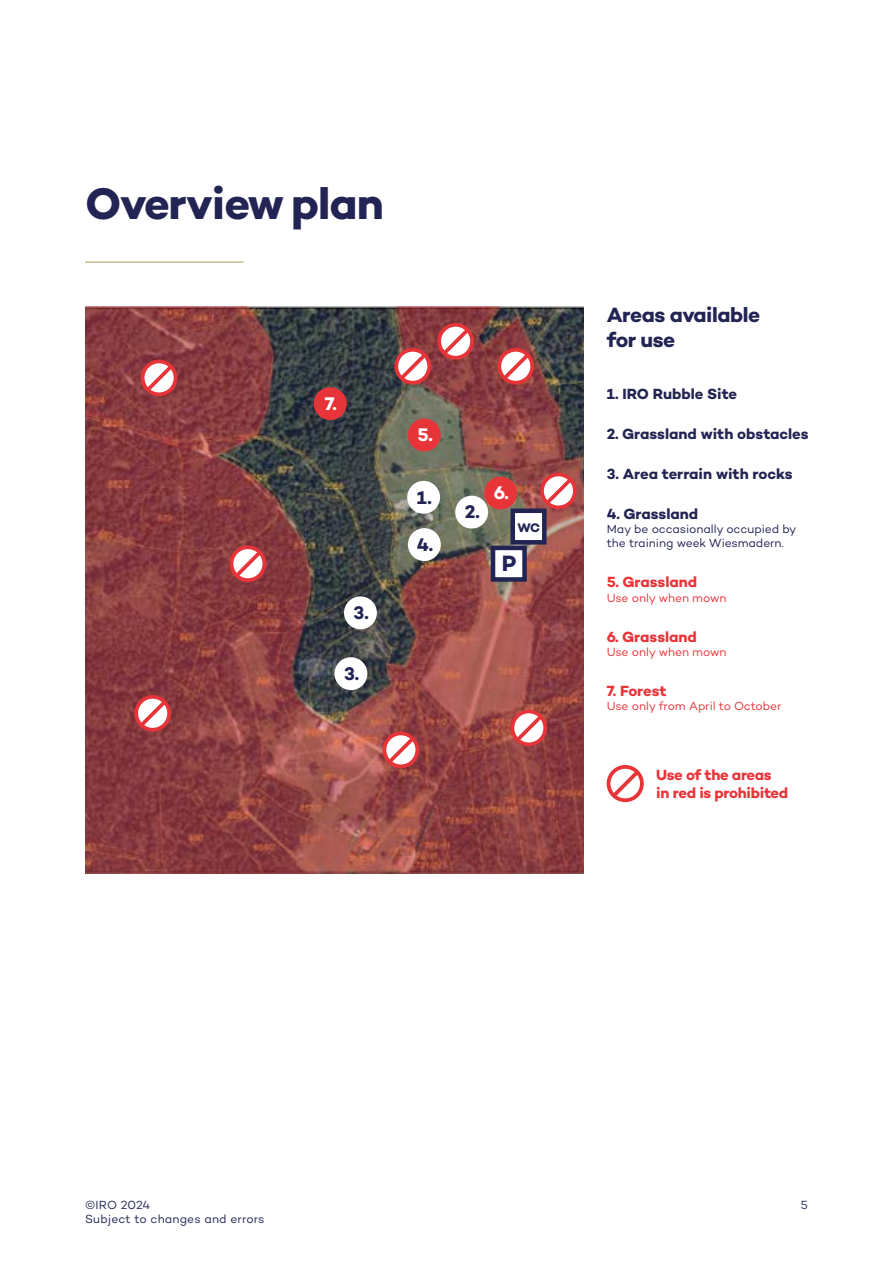
<style>
.page{position:relative;width:893px;height:1263px;background:#fff}
.page>*{position:absolute;margin:0;border:0;box-sizing:border-box;transform-origin:0 0}
.t1{font:700 45px "Campton";letter-spacing:-.025em;color:#222453}
.t2{font:700 22.65px "Campton";color:#222453}
.t3{font:700 21px/25.2px "Campton";letter-spacing:-.025em;color:#222453}
.t4{font:700 18.6px "Campton";color:#222453}
.t5{font:700 18.6px "Campton";color:#fff}
.t6{font:700 15px "Campton";letter-spacing:-.005em;color:#222453}
.t7{font:700 15px/18px "Campton";letter-spacing:-.02em;color:#e73439}
.t8{font:700 15px "Campton";color:#e73439}
.t9{font:700 12.6px "Campton";color:#222453}
.t10{font:12px/14.4px "Campton";letter-spacing:-.005em;color:#222453}
.t11{font:12px "Campton";letter-spacing:-.01em;color:#e73439}
.t12{font:12px "Campton";letter-spacing:.015em;color:#222453}
</style>
<div class="page">
<div style="left:607px;top:765px;width:37px;height:37px;border:4px solid #e73439;border-radius:50%"></div>
<svg style="left:609px;top:767px;width:33px;height:33px"></svg>
<hr style="left:85px;top:261px;width:159px;height:2px;background:#cbbb96">
<img style="left:85px;top:306px;width:499px;height:567px">
<div style="left:407px;top:481px;width:33px;height:33px;background:#fff;border-radius:50%"></div>
<div style="left:497px;top:348px;width:37px;height:37px;border:4px solid #e73439;border-radius:50%"></div>
<div style="left:540px;top:473px;width:37px;height:36px;border:4px solid #e73439;border-radius:50%"></div>
<div style="left:437px;top:323px;width:37px;height:37px;border:4px solid #e73439;border-radius:50%"></div>
<div style="left:408px;top:418px;width:33px;height:33px;background:#e73439;border-radius:50%"></div>
<div style="left:314px;top:387px;width:33px;height:33px;background:#e73439;border-radius:50%"></div>
<div style="left:455px;top:496px;width:33px;height:32px;background:#fff;border-radius:50%"></div>
<div style="left:484px;top:477px;width:33px;height:32px;background:#e73439;border-radius:50%"></div>
<div style="left:344px;top:596px;width:33px;height:33px;background:#fff;border-radius:50%"></div>
<div style="left:408px;top:528px;width:33px;height:33px;background:#fff;border-radius:50%"></div>
<div style="left:334px;top:657px;width:33px;height:33px;background:#fff;border-radius:50%"></div>
<svg style="left:500px;top:350px;width:33px;height:33px"></svg>
<svg style="left:543px;top:475px;width:32px;height:32px"></svg>
<svg style="left:440px;top:325px;width:32px;height:33px"></svg>
<div style="left:491px;top:546px;width:36px;height:36px;background:#fff;border:5px solid #222453"></div>
<div style="left:510px;top:508px;width:37px;height:37px;background:#fff;border:5px solid #222453"></div>
<div style="left:383px;top:731px;width:36px;height:37px;border:4px solid #e73439;border-radius:50%"></div>
<svg style="left:385px;top:734px;width:33px;height:32px"></svg>
<div style="left:394px;top:348px;width:37px;height:37px;border:4px solid #e73439;border-radius:50%"></div>
<svg style="left:397px;top:350px;width:33px;height:33px"></svg>
<div style="left:510px;top:710px;width:37px;height:36px;border:4px solid #e73439;border-radius:50%"></div>
<svg style="left:513px;top:712px;width:33px;height:32px"></svg>
<div style="left:134px;top:695px;width:37px;height:36px;border:4px solid #e73439;border-radius:50%"></div>
<svg style="left:137px;top:697px;width:33px;height:33px"></svg>
<div style="left:141px;top:360px;width:36px;height:36px;border:4px solid #e73439;border-radius:50%"></div>
<svg style="left:143px;top:362px;width:33px;height:32px"></svg>
<div style="left:230px;top:545px;width:36px;height:37px;border:4px solid #e73439;border-radius:50%"></div>
<svg style="left:232px;top:547px;width:33px;height:33px"></svg>
<h1 class="t1" style="left:85px;top:174px;width:300px">Overview plan</h1>
<p class="t5" style="left:325px;top:392px;width:14px">7.</p>
<p class="t4" style="left:354px;top:601px;width:17px">3.</p>
<p class="t4" style="left:344px;top:662px;width:17px">3.</p>
<p class="t5" style="left:417px;top:423px;width:17px">5.</p>
<p class="t4" style="left:417px;top:485px;width:16px">1.</p>
<p class="t4" style="left:417px;top:533px;width:18px">4.</p>
<p class="t4" style="left:465px;top:500px;width:17px">2.</p>
<p class="t5" style="left:494px;top:481px;width:17px">6.</p>
<p class="t9" style="left:517px;top:519px;width:24px">WC</p>
<h2 class="t2" style="left:502px;top:549px;width:16px">P</h2>
<h3 class="t3" style="left:607px;top:302px;width:155px">Areas available for use</h3>
<p class="t6" style="left:607px;top:384px;width:132px">1. IRO Rubble Site</p>
<p class="t6" style="left:607px;top:424px;width:203px">2. Grassland with obstacles</p>
<p class="t6" style="left:607px;top:464px;width:188px">3. Area terrain with rocks</p>
<p class="t6" style="left:607px;top:504px;width:93px">4. Grassland</p>
<p class="t10" style="left:607px;top:521px;width:191px">May be occasionally occupied by the training week Wiesmadern.</p>
<p class="t8" style="left:607px;top:573px;width:92px">5. Grassland</p>
<p class="t11" style="left:607px;top:590px;width:121px">Use only when mown</p>
<p class="t8" style="left:607px;top:627px;width:92px">6. Grassland</p>
<p class="t11" style="left:607px;top:644px;width:121px">Use only when mown</p>
<p class="t7" style="left:607px;top:681px;width:61px">7. Forest</p>
<p class="t11" style="left:607px;top:699px;width:176px">Use only from April to October</p>
<p class="t7" style="left:656px;top:766px;width:133px">Use of the areas in red is prohibited</p>
<p class="t10" style="left:85px;top:1197px;width:67px">©IRO 2024</p>
<p class="t10" style="left:801px;top:1197px;width:9px">5</p>
<p class="t12" style="left:85px;top:1211px;width:181px">Subject to changes and errors</p>
</div>
